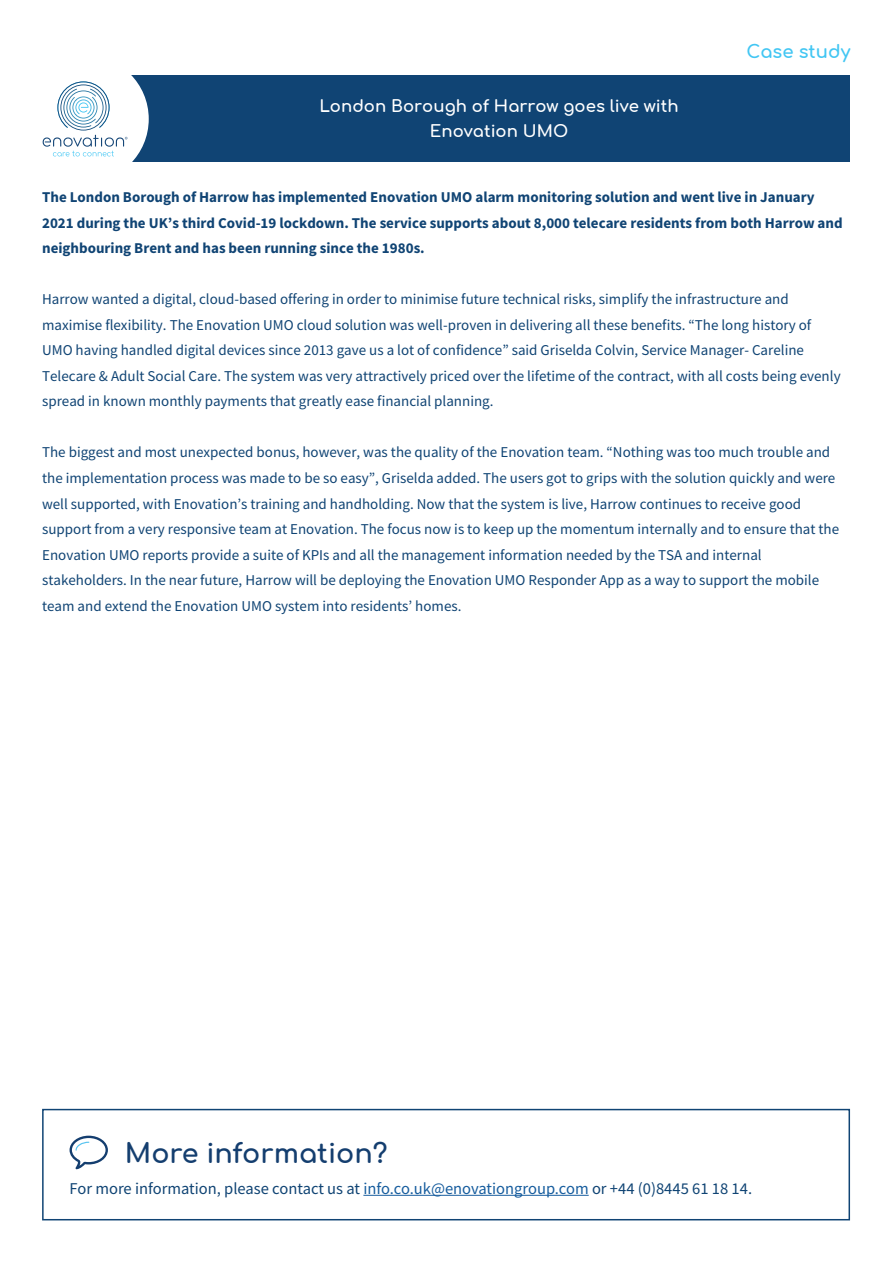
<style>
.page{position:relative;width:893px;height:1263px;background:#fff}
.page>*{position:absolute;margin:0;border:0;box-sizing:border-box;transform-origin:0 0}
.t1{font:700 27px "Comfortaa";color:#143e6f}
.Platte_tekst_-_Sourc{font:700 18px "Comfortaa";color:#42c6f3}
.Platte_tekst_-_Sourc-2{font:16.5px "Source Sans Pro";color:#104474}
.Platte_tekst_-_Sourc-3{font:700 16.5px/25.5px "Comfortaa";color:#fff;text-align:center}
.Platte_tekst_-_Sourc-4{font:15px/25.5px "Source Sans Pro";color:#104474}
.Platte_tekst_-_Sourc-5{font:700 15px/25.5px "Source Sans Pro";color:#104474}
.s1{color:#175d9e}
</style>
<div class="page">
<div style="left:43px;top:76px;width:807px;height:86px;background:#104474"></div>
<div style="left:21px;top:55px;width:128px;height:128px;background:#fff;border-radius:50%"></div>
<svg style="left:43px;top:81px;width:84px;height:75px"></svg>
<div style="left:42px;top:1109px;width:808px;height:111px;border:2px solid #104474"></div>
<hr style="left:363px;top:1195px;width:226px;height:1px;background:#175d9e">
<svg style="left:70px;top:1136px;width:38px;height:33px"></svg>
<p class="Platte_tekst_-_Sourc-3" style="left:319px;top:91px;width:361px">London Borough of Harrow goes live with<br>Enovation UMO</p>
<p class="Platte_tekst_-_Sourc" style="left:746px;top:35px;width:105px">Case study</p>
<p class="Platte_tekst_-_Sourc-5" style="left:42px;top:184px;width:802px">The London Borough of Harrow has implemented Enovation UMO alarm monitoring solution and went live in January<br>2021 during the UK’s third Covid-19 lockdown. The service supports about 8,000 telecare residents from both Harrow and neighbouring Brent and has been running since the 1980s.</p>
<p class="Platte_tekst_-_Sourc-4" style="left:42px;top:287px;width:800px">Harrow wanted a digital, cloud-based offering in order to minimise future technical risks, simplify the infrastructure and maximise flexibility. The Enovation UMO cloud solution was well-proven in delivering all these benefits. “The long history of UMO having handled digital devices since 2013 gave us a lot of confidence” said Griselda Colvin, Service Manager- Careline Telecare &amp; Adult Social Care. The system was very attractively priced over the lifetime of the contract, with all costs being evenly spread in known monthly payments that greatly ease financial planning.</p>
<p class="Platte_tekst_-_Sourc-4" style="left:42px;top:440px;width:799px">The biggest and most unexpected bonus, however, was the quality of the Enovation team. “Nothing was too much trouble and the implementation process was made to be so easy”, Griselda added. The users got to grips with the solution quickly and were well supported, with Enovation’s training and handholding. Now that the system is live, Harrow continues to receive good support from a very responsive team at Enovation. The focus now is to keep up the momentum internally and to ensure that the Enovation UMO reports provide a suite of KPIs and all the management information needed by the TSA and internal stakeholders. In the near future, Harrow will be deploying the Enovation UMO Responder App as a way to support the mobile team and extend the Enovation UMO system into residents’ homes.</p>
<p class="t1" style="left:125px;top:1128px;width:264px">More information?</p>
<p class="Platte_tekst_-_Sourc-2" style="left:70px;top:1178px;width:684px">For more information, please contact us at <span class="s1">info.co.uk@enovationgroup.com</span> or +44 (0)8445 61 18 14.</p>
</div>
